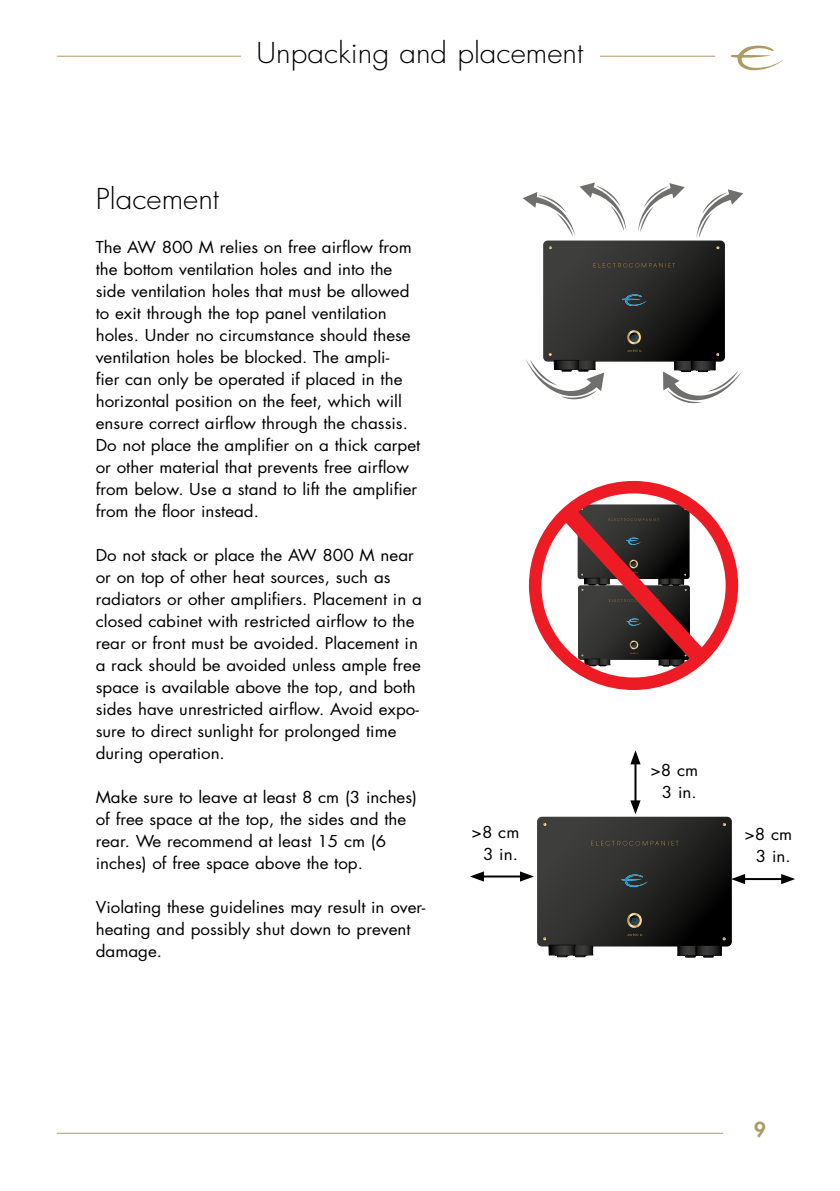
<style>
.page{position:relative;width:840px;height:1191px;background:#fff}
.page>*{position:absolute;margin:0;border:0;box-sizing:border-box;transform-origin:0 0}
.t1{font:300 28px "Futura Std";color:#000;scale:1.06 1}
.t2{font:800 20px "Futura Std";color:#ae9a63}
.t3{font:16px/22px "Futura Std";color:#000;scale:1.06 1}
</style>
<div class="page">
<hr style="left:57px;top:56px;width:657px;height:1px;background:#ae9a63">
<hr style="left:57px;top:1132px;width:665px;height:1px;background:#ae9a63">
<svg style="left:730px;top:45px;width:53px;height:25px"></svg>
<div style="left:241px;top:40px;width:357px;height:32px;background:#fff"></div>
<svg style="left:549px;top:955px;width:43px;height:2px"></svg>
<svg style="left:574px;top:946px;width:19px;height:9px"></svg>
<svg style="left:548px;top:946px;width:26px;height:9px"></svg>
<svg style="left:677px;top:955px;width:44px;height:2px"></svg>
<svg style="left:677px;top:946px;width:18px;height:9px"></svg>
<svg style="left:695px;top:946px;width:26px;height:9px"></svg>
<hr style="left:480px;top:875px;width:43px;height:2px;background:#000">
<svg style="left:470px;top:871px;width:13px;height:10px"></svg>
<hr style="left:634px;top:761px;width:2px;height:42px;background:#000">
<svg style="left:630px;top:750px;width:10px;height:14px"></svg>
<hr style="left:741px;top:878px;width:42px;height:2px;background:#000">
<svg style="left:519px;top:800px;width:225px;height:146px"></svg>
<svg style="left:780px;top:874px;width:14px;height:10px"></svg>
<svg style="left:528px;top:481px;width:209px;height:209px"></svg>
<svg style="left:523px;top:182px;width:219px;height:221px"></svg>
<h1 class="t1" style="left:256px;top:36px;width:309px">Unpacking and placement</h1>
<h1 class="t1" style="left:96px;top:181px;width:118px">Placement</h1>
<p class="t3" style="left:96px;top:236px;width:307px">The AW 800 M relies on free airflow from the bottom ventilation holes and into the side ventilation holes that must be allowed to exit through the top panel ventilation holes. Under no circumstance should these ventilation holes be blocked. The ampli-<br>fier can only be operated if placed in the horizontal position on the feet, which will ensure correct airflow through the chassis.<br>Do not place the amplifier on a thick carpet or other material that prevents free airflow from below. Use a stand to lift the amplifier from the floor instead.</p>
<p class="t3" style="left:96px;top:544px;width:309px">Do not stack or place the AW 800 M near or on top of other heat sources, such as radiators or other amplifiers. Placement in a closed cabinet with restricted airflow to the rear or front must be avoided. Placement in a rack should be avoided unless ample free space is available above the top, and both sides have unrestricted airflow. Avoid expo&shy;sure to direct sunlight for prolonged time during operation.</p>
<p class="t3" style="left:96px;top:786px;width:304px">Make sure to leave at least 8 cm (3 inches) of free space at the top, the sides and the rear. We recommend at least 15 cm (6 inches) of free space above the top.</p>
<p class="t3" style="left:96px;top:896px;width:312px">Violating these guidelines may result in over&shy;heating and possibly shut down to prevent damage.</p>
<p class="t3" style="left:471px;top:821px;width:47px;text-align:right">&gt;8 cm<br>3 in.</p>
<p class="t3" style="left:650px;top:759px;width:47px;text-align:right">&gt;8 cm<br>3 in.</p>
<p class="t3" style="left:744px;top:823px;width:47px;text-align:right">&gt;8 cm<br>3 in.</p>
<p class="t2" style="left:753px;top:1117px;width:13px">9</p>
</div>
